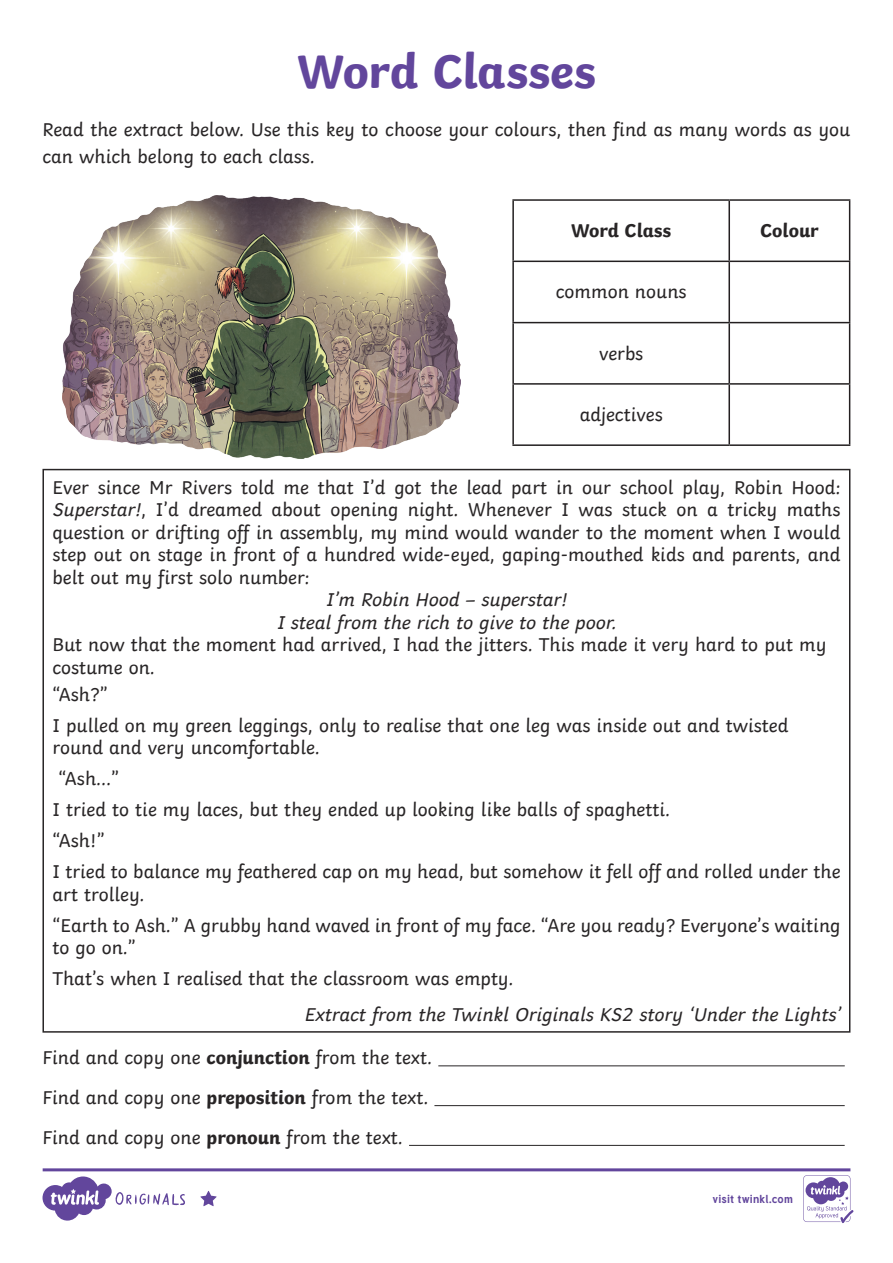
<style>
.page{position:relative;width:893px;height:1263px;background:#fff}
.page>*{position:absolute;margin:0;border:0;box-sizing:border-box;transform-origin:0 0}
.Heading_1{font:700 49.5px "Twinkl";letter-spacing:-.01em;color:#62469c}
.KS2_Body_Copy{font:19.5px/22.5px "Twinkl";color:#282526}
.KS2_Body_Copy-2{font:italic 19.5px "Twinkl";color:#282526}
.KS2_Body_Copy-3{font:700 19.5px "Twinkl";color:#282526}
.t1{font:700 11.4px "Tuffy";letter-spacing:.015em;color:#62469c}
.s1{font-style:italic}
.s2{font-weight:700}
</style>
<div class="page">
<hr style="left:512px;top:199px;width:217px;height:2px;background:#231f20">
<hr style="left:512px;top:201px;width:2px;height:60px;background:#231f20">
<hr style="left:729px;top:199px;width:121px;height:2px;background:#231f20">
<hr style="left:728px;top:201px;width:2px;height:60px;background:#231f20">
<hr style="left:849px;top:201px;width:1px;height:60px;background:#231f20">
<hr style="left:512px;top:261px;width:217px;height:1px;background:#231f20">
<hr style="left:512px;top:262px;width:2px;height:60px;background:#231f20">
<hr style="left:729px;top:261px;width:121px;height:1px;background:#231f20">
<hr style="left:728px;top:262px;width:2px;height:60px;background:#231f20">
<hr style="left:849px;top:262px;width:1px;height:60px;background:#231f20">
<hr style="left:512px;top:322px;width:217px;height:1px;background:#231f20">
<hr style="left:512px;top:323px;width:2px;height:60px;background:#231f20">
<hr style="left:729px;top:322px;width:121px;height:1px;background:#231f20">
<hr style="left:728px;top:323px;width:2px;height:60px;background:#231f20">
<hr style="left:849px;top:323px;width:1px;height:60px;background:#231f20">
<hr style="left:512px;top:383px;width:217px;height:2px;background:#231f20">
<hr style="left:512px;top:385px;width:2px;height:59px;background:#231f20">
<hr style="left:729px;top:383px;width:121px;height:2px;background:#231f20">
<hr style="left:728px;top:385px;width:2px;height:59px;background:#231f20">
<hr style="left:849px;top:385px;width:1px;height:59px;background:#231f20">
<hr style="left:512px;top:444px;width:217px;height:2px;background:#231f20">
<hr style="left:729px;top:444px;width:121px;height:2px;background:#231f20">
<hr style="left:438px;top:1065px;width:407px;height:1px;background:#282526">
<hr style="left:434px;top:1105px;width:411px;height:1px;background:#282526">
<hr style="left:409px;top:1145px;width:436px;height:1px;background:#282526">
<svg style="left:43px;top:1168px;width:810px;height:55px"></svg>
<img style="left:62px;top:196px;width:399px;height:263px">
<p class="Heading_1" style="left:297px;top:31px;width:300px">Word Classes</p>
<p class="KS2_Body_Copy" style="left:43px;top:114px;width:809px;line-height:27px">Read the extract below. Use this key to choose your colours, then find as many words as you can which belong to each class.</p>
<p class="KS2_Body_Copy-3" style="left:571px;top:214px;width:102px">Word Class</p>
<p class="KS2_Body_Copy-3" style="left:760px;top:214px;width:60px">Colour</p>
<p class="KS2_Body_Copy" style="left:556px;top:279px;width:132px">common nouns</p>
<p class="KS2_Body_Copy" style="left:599px;top:340px;width:46px">verbs</p>
<p class="KS2_Body_Copy" style="left:580px;top:401px;width:84px">adjectives</p>
<p class="KS2_Body_Copy" style="left:52px;top:474px;width:789px;text-align:justify">Ever since Mr Rivers told me that I’d got the lead part in our school play, Robin Hood:<br><span class="s1">Superstar!</span>, I’d dreamed about opening night. Whenever I was stuck on a tricky maths question or drifting off in assembly, my mind would wander to the moment when I would step out on stage in front of a hundred wide-eyed, gaping-mouthed kids and parents, and belt out my first solo number:</p>
<p class="KS2_Body_Copy-2" style="left:326px;top:585px;width:247px">I’m Robin Hood – superstar!</p>
<p class="KS2_Body_Copy-2" style="left:277px;top:607px;width:346px">I steal from the rich to give to the poor.</p>
<p class="KS2_Body_Copy" style="left:52px;top:632px;width:775px">But now that the moment had arrived, I had the jitters. This made it very hard to put my costume on.</p>
<p class="KS2_Body_Copy" style="left:52px;top:681px;width:57px">“Ash?”</p>
<p class="KS2_Body_Copy" style="left:52px;top:712px;width:737px">I pulled on my green leggings, only to realise that one leg was inside out and twisted round and very uncomfortable.</p>
<p class="KS2_Body_Copy" style="left:59px;top:766px;width:62px">“Ash…”</p>
<p class="KS2_Body_Copy" style="left:52px;top:797px;width:619px">I tried to tie my laces, but they ended up looking like balls of spaghetti.</p>
<p class="KS2_Body_Copy" style="left:52px;top:828px;width:54px">“Ash!”</p>
<p class="KS2_Body_Copy" style="left:52px;top:859px;width:789px">I tried to balance my feathered cap on my head, but somehow it fell off and rolled under the art trolley.</p>
<p class="KS2_Body_Copy" style="left:52px;top:912px;width:790px">“Earth to Ash.” A grubby hand waved in front of my face. “Are you ready? Everyone’s waiting to go on.”</p>
<p class="KS2_Body_Copy" style="left:52px;top:966px;width:462px">That’s when I realised that the classroom was empty.</p>
<p class="KS2_Body_Copy-2" style="left:304px;top:999px;width:542px">Extract from the Twinkl Originals KS2 story ‘Under the Lights’</p>
<p class="KS2_Body_Copy" style="left:42px;top:1045px;width:391px">Find and copy one <span class="s2">conjunction</span> from the text.</p>
<p class="KS2_Body_Copy" style="left:42px;top:1084px;width:387px">Find and copy one <span class="s2">preposition</span> from the text.</p>
<p class="KS2_Body_Copy" style="left:42px;top:1124px;width:362px">Find and copy one <span class="s2">pronoun</span> from the text.</p>
<p class="t1" style="left:712px;top:1190px;width:82px">visit twinkl.com</p>
</div>
